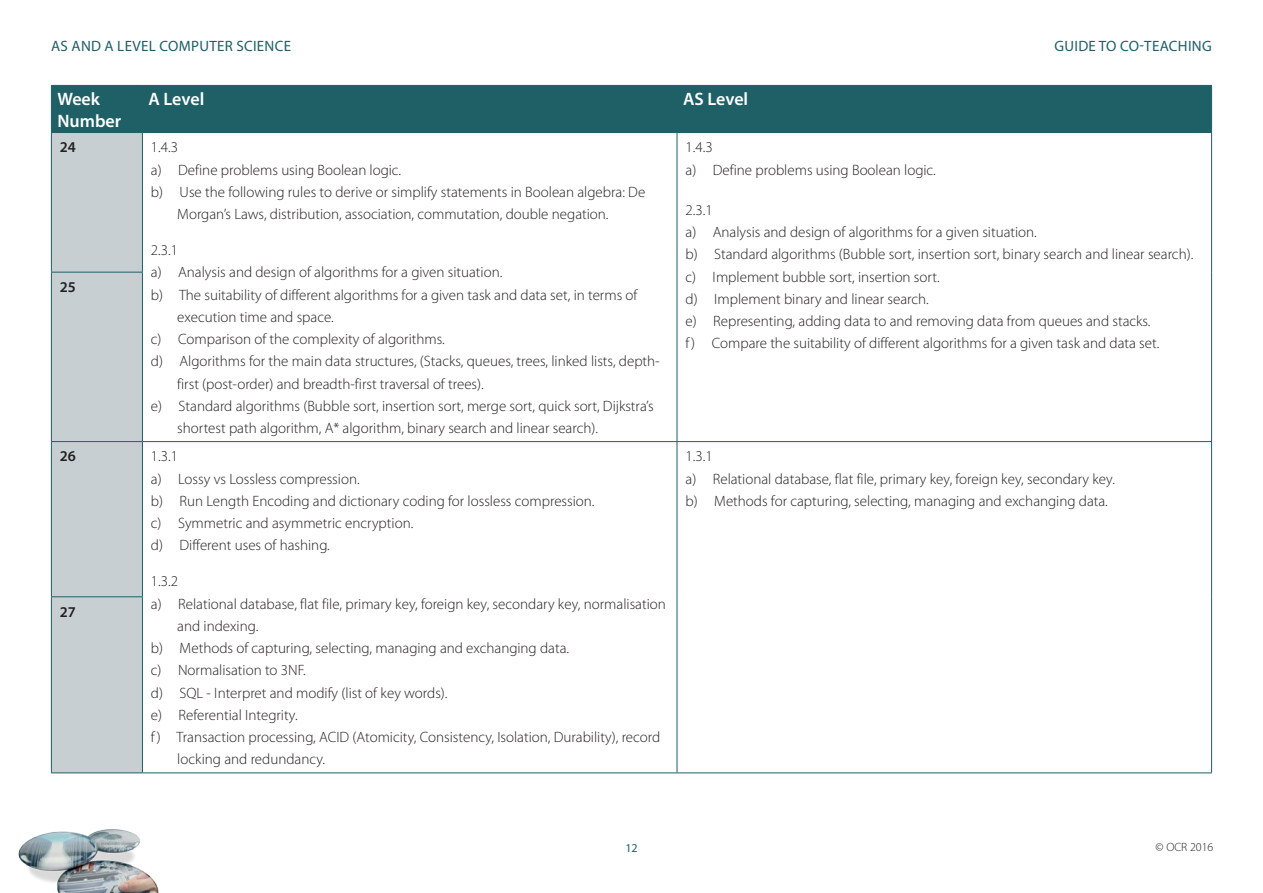
<style>
.page{position:relative;width:1263px;height:893px;background:#fff}
.page>*{position:absolute;margin:0;border:0;box-sizing:border-box;transform-origin:0 0}
.Paragraph_Style_2{font:600 18px/21.6px "Myriad Pro";color:#fff}
.Table_body{font:300 15px "Myriad Pro";color:#231f20}
.t1{font:15px "Myriad Pro";letter-spacing:.02em;color:#1f5f66}
.Body_subheading{font:600 15px "Myriad Pro";color:#231f20}
.t2{font:300 12px "Myriad Pro";color:#231f20}
.t3{font:12px "Myriad Pro";color:#1f5f66}
</style>
<div class="page">
<img style="left:18px;top:829px;width:141px;height:64px">
<div style="left:52px;top:86px;width:1159px;height:46px;background:#1f5f66"></div>
<div style="left:52px;top:133px;width:90px;height:639px;background:#c7cfd3"></div>
<hr style="left:51px;top:86px;width:1px;height:46px;background:#1f5f66">
<hr style="left:51px;top:85px;width:91px;height:1px;background:#1f5f66">
<hr style="left:142px;top:85px;width:535px;height:1px;background:#1f5f66">
<hr style="left:142px;top:86px;width:1px;height:46px;background:#1f5f66">
<hr style="left:51px;top:132px;width:91px;height:1px;background:#1f5f66">
<hr style="left:142px;top:132px;width:535px;height:1px;background:#1f5f66">
<hr style="left:677px;top:86px;width:1px;height:46px;background:#1f5f66">
<hr style="left:677px;top:85px;width:535px;height:1px;background:#1f5f66">
<hr style="left:1211px;top:86px;width:1px;height:46px;background:#1f5f66">
<hr style="left:677px;top:132px;width:535px;height:1px;background:#1f5f66">
<hr style="left:51px;top:133px;width:1px;height:139px;background:#1f5f66">
<hr style="left:51px;top:273px;width:1px;height:168px;background:#1f5f66">
<hr style="left:51px;top:442px;width:1px;height:154px;background:#1f5f66">
<hr style="left:51px;top:597px;width:1px;height:175px;background:#1f5f66">
<hr style="left:51px;top:272px;width:92px;height:1px;background:#1f5f66">
<hr style="left:51px;top:441px;width:91px;height:1px;background:#1f5f66">
<hr style="left:51px;top:596px;width:92px;height:1px;background:#1f5f66">
<hr style="left:51px;top:772px;width:91px;height:1px;background:#1f5f66">
<hr style="left:142px;top:133px;width:1px;height:139px;background:#1f5f66">
<hr style="left:142px;top:273px;width:1px;height:168px;background:#1f5f66">
<hr style="left:142px;top:442px;width:1px;height:154px;background:#1f5f66">
<hr style="left:142px;top:597px;width:1px;height:175px;background:#1f5f66">
<hr style="left:142px;top:441px;width:535px;height:1px;background:#1f5f66">
<hr style="left:142px;top:772px;width:535px;height:1px;background:#1f5f66">
<hr style="left:677px;top:133px;width:1px;height:139px;background:#1f5f66">
<hr style="left:677px;top:272px;width:1px;height:169px;background:#1f5f66">
<hr style="left:677px;top:442px;width:1px;height:155px;background:#1f5f66">
<hr style="left:677px;top:597px;width:1px;height:175px;background:#1f5f66">
<hr style="left:1211px;top:133px;width:1px;height:139px;background:#1f5f66">
<hr style="left:1211px;top:272px;width:1px;height:169px;background:#1f5f66">
<hr style="left:1211px;top:442px;width:1px;height:155px;background:#1f5f66">
<hr style="left:1211px;top:597px;width:1px;height:175px;background:#1f5f66">
<hr style="left:677px;top:441px;width:535px;height:1px;background:#1f5f66">
<hr style="left:677px;top:772px;width:535px;height:1px;background:#1f5f66">
<p class="t1" style="left:51px;top:37px;width:241px">AS AND A LEVEL COMPUTER SCIENCE</p>
<p class="t1" style="left:1054px;top:37px;width:159px">GUIDE TO CO-TEACHING</p>
<p class="Paragraph_Style_2" style="left:57px;top:88px;width:65px">Week<br>Number</p>
<p class="Paragraph_Style_2" style="left:148px;top:88px;width:57px">A Level</p>
<p class="Paragraph_Style_2" style="left:683px;top:88px;width:67px">AS Level</p>
<h3 class="Body_subheading" style="left:60px;top:138px;width:18px">24</h3>
<h3 class="Table_body" style="left:151px;top:139px;width:29px">1.4.3</h3>
<h3 class="Table_body" style="left:151px;top:161px;width:252px">a) Define problems using Boolean logic.</h3>
<h3 class="Table_body" style="left:151px;top:184px;width:496px">b) Use the following rules to derive or simplify statements in Boolean algebra: De</h3>
<h3 class="Table_body" style="left:177px;top:206px;width:433px">Morgan’s Laws, distribution, association, commutation, double negation.</h3>
<h3 class="Table_body" style="left:151px;top:242px;width:29px">2.3.1</h3>
<h3 class="Table_body" style="left:151px;top:264px;width:353px">a) Analysis and design of algorithms for a given situation.</h3>
<h3 class="Table_body" style="left:151px;top:286px;width:488px">b) The suitability of different algorithms for a given task and data set, in terms of</h3>
<h3 class="Table_body" style="left:177px;top:309px;width:158px">execution time and space.</h3>
<h3 class="Table_body" style="left:151px;top:331px;width:295px">c) Comparison of the complexity of algorithms.</h3>
<h3 class="Table_body" style="left:151px;top:353px;width:510px">d) Algorithms for the main data structures, (Stacks, queues, trees, linked lists, depth-</h3>
<h3 class="Table_body" style="left:177px;top:375px;width:308px">first (post-order) and breadth-first traversal of trees).</h3>
<h3 class="Table_body" style="left:151px;top:398px;width:504px">e) Standard algorithms (Bubble sort, insertion sort, merge sort, quick sort, Dijkstra’s</h3>
<h3 class="Table_body" style="left:177px;top:420px;width:422px">shortest path algorithm, A* algorithm, binary search and linear search).</h3>
<h3 class="Table_body" style="left:685px;top:139px;width:29px">1.4.3</h3>
<h3 class="Table_body" style="left:685px;top:161px;width:252px">a) Define problems using Boolean logic.</h3>
<h3 class="Table_body" style="left:685px;top:202px;width:29px">2.3.1</h3>
<h3 class="Table_body" style="left:685px;top:224px;width:353px">a) Analysis and design of algorithms for a given situation.</h3>
<h3 class="Table_body" style="left:685px;top:246px;width:509px">b) Standard algorithms (Bubble sort, insertion sort, binary search and linear search).</h3>
<h3 class="Table_body" style="left:685px;top:268px;width:256px">c) Implement bubble sort, insertion sort.</h3>
<h3 class="Table_body" style="left:685px;top:291px;width:245px">d) Implement binary and linear search.</h3>
<h3 class="Table_body" style="left:685px;top:313px;width:466px">e) Representing, adding data to and removing data from queues and stacks.</h3>
<h3 class="Table_body" style="left:685px;top:335px;width:475px">f ) Compare the suitability of different algorithms for a given task and data set.</h3>
<h3 class="Body_subheading" style="left:60px;top:277px;width:18px">25</h3>
<h3 class="Body_subheading" style="left:60px;top:447px;width:18px">26</h3>
<h3 class="Table_body" style="left:151px;top:448px;width:29px">1.3.1</h3>
<h3 class="Table_body" style="left:151px;top:470px;width:210px">a) Lossy vs Lossless compression.</h3>
<h3 class="Table_body" style="left:151px;top:493px;width:445px">b) Run Length Encoding and dictionary coding for lossless compression.</h3>
<h3 class="Table_body" style="left:151px;top:515px;width:264px">c) Symmetric and asymmetric encryption.</h3>
<h3 class="Table_body" style="left:151px;top:537px;width:180px">d) Different uses of hashing.</h3>
<h3 class="Table_body" style="left:151px;top:573px;width:29px">1.3.2</h3>
<h3 class="Table_body" style="left:151px;top:595px;width:516px">a) Relational database, flat file, primary key, foreign key, secondary key, normalisation</h3>
<h3 class="Table_body" style="left:177px;top:618px;width:83px">and indexing.</h3>
<h3 class="Table_body" style="left:151px;top:640px;width:420px">b) Methods of capturing, selecting, managing and exchanging data.</h3>
<h3 class="Table_body" style="left:151px;top:662px;width:156px">c) Normalisation to 3NF.</h3>
<h3 class="Table_body" style="left:151px;top:684px;width:298px">d) SQL - Interpret and modify (list of key words).</h3>
<h3 class="Table_body" style="left:151px;top:707px;width:148px">e) Referential Integrity.</h3>
<h3 class="Table_body" style="left:151px;top:729px;width:511px">f ) Transaction processing, ACID (Atomicity, Consistency, Isolation, Durability), record</h3>
<h3 class="Table_body" style="left:177px;top:751px;width:149px">locking and redundancy.</h3>
<h3 class="Body_subheading" style="left:60px;top:602px;width:18px">27</h3>
<h3 class="Table_body" style="left:685px;top:448px;width:29px">1.3.1</h3>
<h3 class="Table_body" style="left:685px;top:470px;width:431px">a) Relational database, flat file, primary key, foreign key, secondary key.</h3>
<h3 class="Table_body" style="left:685px;top:493px;width:424px">b) Methods for capturing, selecting, managing and exchanging data.</h3>
<p class="t3" style="left:625px;top:841px;width:14px">12</p>
<p class="t2" style="left:1156px;top:840px;width:59px">© OCR 2016</p>
</div>
